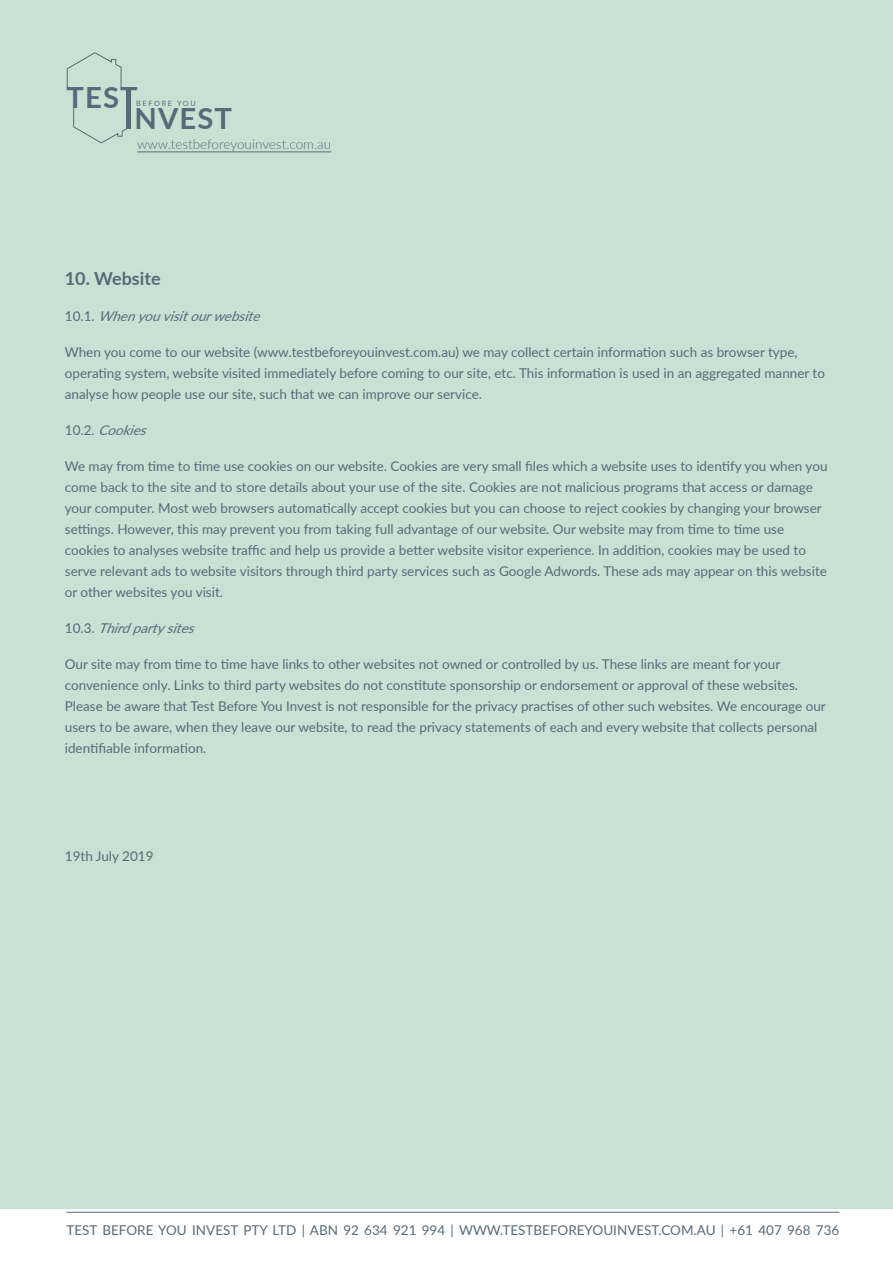
<style>
.page{position:relative;width:893px;height:1263px;background:#fff}
.page>*{position:absolute;margin:0;border:0;box-sizing:border-box;transform-origin:0 0}
.Title{font:700 29.1px "Lato";letter-spacing:.04em;color:#596a77}
.Body_Text_-_Align_Le{font:700 18px "Lato";color:#596a77}
.Body_Text_-_Align_Le-2{font:13.5px/21px "Lato";color:#596a77}
.Running_Footer_-_Ali{font:13.5px "Lato";color:#596a77}
.Body_Text_-_Align_Le-3{font:italic 13.5px "Lato";color:#596a77}
.Body_Text_-_Align_Le-4{font:300 13.5px "Lato";color:#596a77}
.Title-2{font:7.2px "Lato";letter-spacing:.23em;color:#596a77}
.s1{font-style:normal}
</style>
<div class="page">
<hr style="left:66px;top:1212px;width:773px;height:1px;background:#596a77">
<div style="left:0;top:0;width:893px;height:1209px;background:#c8e1d4"></div>
<svg style="left:66px;top:52px;width:56px;height:36px"></svg>
<svg style="left:73px;top:107px;width:54px;height:37px"></svg>
<hr style="left:127px;top:89px;width:4px;height:40px;background:#596a77">
<hr style="left:137px;top:152px;width:194px;height:1px;background:#596a77">
<p class="Title" style="left:66px;top:76px;width:73px">TEST</p>
<p class="Title" style="left:125px;top:97px;width:109px">INVEST</p>
<p class="Title-2" style="left:136px;top:98px;width:61px">BEFORE YOU</p>
<p class="Body_Text_-_Align_Le-4" style="left:137px;top:134px;width:196px">www.testbeforeyouinvest.com.au</p>
<p class="Body_Text_-_Align_Le" style="left:65px;top:265px;width:97px">10. Website</p>
<p class="Body_Text_-_Align_Le-3" style="left:65px;top:306px;width:203px"><span class="s1">1 0 . 1 .</span> Whenyouvisitourwebsite</p>
<p class="Body_Text_-_Align_Le-2" style="left:65px;top:341px;width:762px">When you come to our website (www.testbeforeyouinvest.com.au) we may collect certain information such as browser type, operating system, website visited immediately before coming to our site, etc. This information is used in an aggregated manner to analyse how people use our site, such that we can improve our service.</p>
<p class="Body_Text_-_Align_Le-3" style="left:65px;top:420px;width:89px"><span class="s1">1 0 . 2 .</span> Cookies</p>
<p class="Body_Text_-_Align_Le-2" style="left:65px;top:455px;width:764px">We may from time to time use cookies on our website. Cookies are very small files which a website uses to identify you when you come back to the site and to store details about your use of the site. Cookies are not malicious programs that access or damage your computer. Most web browsers automatically accept cookies but you can choose to reject cookies by changing your browser settings. However, this may prevent you from taking full advantage of our website. Our website may from time to time use cookies to analyses website traffic and help us provide a better website visitor experience. In addition, cookies may be used to serve relevant ads to website visitors through third party services such as Google Adwords. These ads may appear on this website or other websites you visit.</p>
<p class="Body_Text_-_Align_Le-3" style="left:65px;top:618px;width:137px"><span class="s1">1 0 . 3 .</span> Thirdpartysites</p>
<p class="Body_Text_-_Align_Le-2" style="left:65px;top:653px;width:762px">Our site may from time to time have links to other websites not owned or controlled by us. These links are meant for your convenience only. Links to third party websites do not constitute sponsorship or endorsement or approval of these websites.<br>Please be aware that Test Before You Invest is not responsible for the privacy practises of other such websites. We encourage our users to be aware, when they leave our website, to read the privacy statements of each and every website that collects personal identifiable information.</p>
<p class="Body_Text_-_Align_Le-2" style="left:65px;top:845px;width:90px">19th July 2019</p>
<p class="Running_Footer_-_Ali" style="left:66px;top:1220px;width:774px">TEST BEFORE YOU INVEST PTY LTD | ABN 92 634 921 994 | WWW.TESTBEFOREYOUINVEST.COM.AU | +61 407 968 736</p>
</div>
